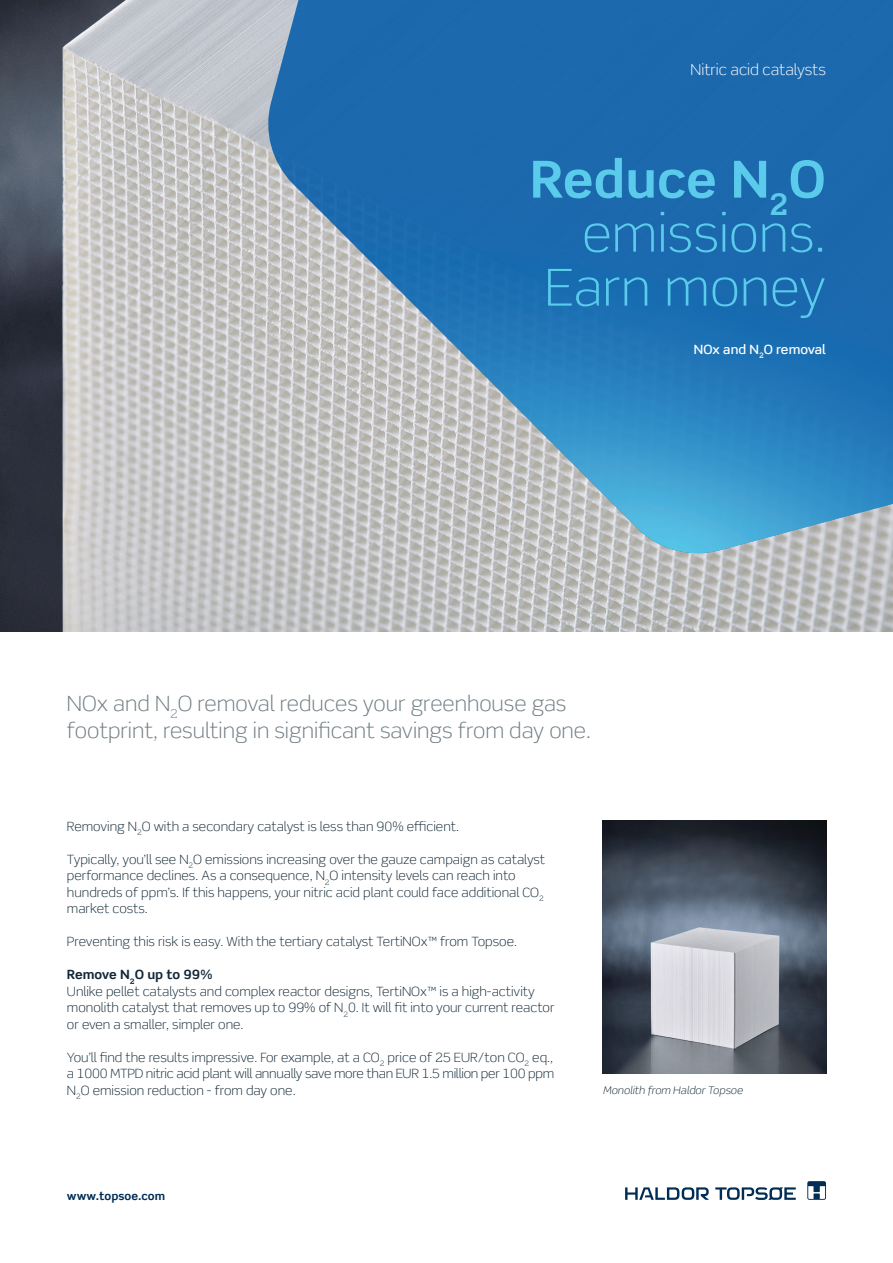
<style>
.page{position:relative;width:893px;height:1263px;background:#fff}
.page>*{position:absolute;margin:0;border:0;box-sizing:border-box;transform-origin:0 0}
.t1{font:300 51px/54px "Scene Haldor Topsoe";color:#5acbeb;text-align:right}
.t2{font:300 21px/27px "Scene Haldor Topsoe";color:#6f7c82}
.t3{font:300 15px "Scene Haldor Topsoe";color:#fff}
.t4{font:300 12.75px/16.5px "Scene Haldor Topsoe";color:#132836}
.t5{font:500 12.75px "Scene Haldor Topsoe";color:#fff}
.t6{font:700 11.25px "Scene Haldor Topsoe";color:#002d56}
.t7{font:italic 300 10.5px "Scene Haldor Topsoe";color:#132836}
.s1{font-weight:700}
</style>
<div class="page">
<img style="left:0;top:0;width:893px;height:631px">
<svg style="left:263px;top:0;width:630px;height:558px"></svg>
<img style="left:603px;top:821px;width:223px;height:252px">
<svg style="left:625px;top:1187px;width:84px;height:13px"></svg>
<svg style="left:715px;top:1187px;width:81px;height:13px"></svg>
<svg style="left:807px;top:1181px;width:19px;height:19px"></svg>
<p class="t3" style="left:690px;top:60px;width:137px">Nitric acid catalysts</p>
<h1 class="t1" style="left:530px;top:152px;width:298px"><span class="s1">Reduce N</span><sub>2</sub><span class="s1">O </span>emissions.<br>Earn money</h1>
<p class="t5" style="left:694px;top:341px;width:134px">NOx and N<sub>2</sub>O removal</p>
<h2 class="t2" style="left:67px;top:690px;width:526px">NOx and N<sub>2</sub>O removal reduces your greenhouse gas footprint, resulting in significant savings from day one.</h2>
<p class="t4" style="left:67px;top:818px;width:394px">Removing N<sub>2</sub>O with a secondary catalyst is less than 90% efficient.</p>
<p class="t4" style="left:67px;top:851px;width:480px">Typically, you’ll see N<sub>2</sub>O emissions increasing over the gauze campaign as catalyst performance declines. As a consequence, N<sub>2</sub>O intensity levels can reach into hundreds of ppm’s. If this happens, your nitric acid plant could face additional CO<sub>2 </sub>market costs.</p>
<p class="t4" style="left:67px;top:933px;width:452px">Preventing this risk is easy. With the tertiary catalyst TertiNOx™ from Topsoe.</p>
<p class="t4" style="left:67px;top:966px;width:489px"><span class="s1">Remove N</span><sub>2</sub><span class="s1">O up to 99%<br></span>Unlike pellet catalysts and complex reactor designs, TertiNOx™ is a high-activity monolith catalyst that removes up to 99% of N<sub>2</sub>0. It will fit into your current reactor or even a smaller, simpler one.</p>
<p class="t4" style="left:67px;top:1049px;width:489px;text-align:justify">You’ll find the results impressive. For example, at a CO<sub>2</sub> price of 25 EUR/ton CO<sub>2</sub> eq., a 1000 MTPD nitric acid plant will annually save more than EUR 1.5 million per 100 ppm N<sub>2</sub>O emission reduction - from day one.</p>
<p class="t7" style="left:603px;top:1083px;width:142px">Monolith from Haldor Topsoe</p>
<p class="t6" style="left:67px;top:1188px;width:100px">www.topsoe.com</p>
</div>
